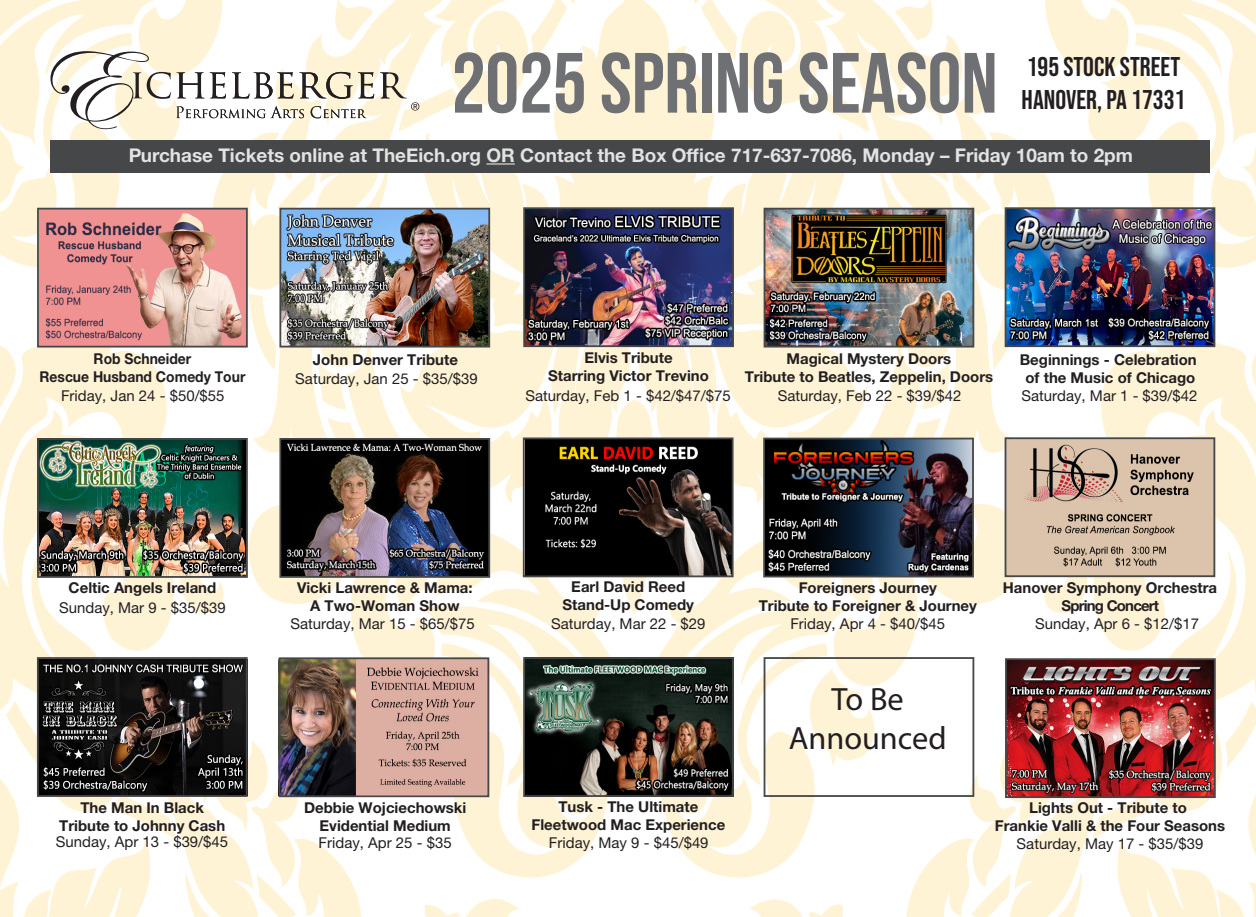
<style>
.page{position:relative;width:1256px;height:917px;background:#fff}
.page>*{position:absolute;margin:0;border:0;box-sizing:border-box;transform-origin:0 0}
.t1{font:700 85.27px "Bebas Neue";color:#6f7073}
.t2{font:32.4px/38.7px "Myriad Pro";color:#231f20;text-align:center}
.t3{font:27px/32.4px "Bebas Neue";color:#231f20}
.t4{font:700 18.9px "Helvetica Neue LT Std";color:#fff}
.t5{font:700 14.85px/18px "Helvetica Neue LT Std";color:#231f20;text-align:center}
.t6{font:14.85px "Helvetica Neue LT Std";color:#231f20}
.t7{font:700 14.85px/18px "Helvetica Neue LT Std";color:#231f20;text-align:center;scale:.93 1}
</style>
<div class="page">
<img style="left:0;top:0;width:1256px;height:917px">
<svg style="left:762px;top:656px;width:213px;height:142px"></svg>
<svg style="left:36px;top:207px;width:213px;height:141px;background:#d4918e"></svg>
<img style="left:278px;top:207px;width:213px;height:141px">
<img style="left:762px;top:207px;width:213px;height:141px">
<img style="left:1003px;top:206px;width:213px;height:142px">
<img style="left:36px;top:437px;width:213px;height:142px">
<img style="left:278px;top:437px;width:213px;height:142px">
<img style="left:762px;top:437px;width:212px;height:141px">
<img style="left:278px;top:656px;width:212px;height:142px">
<img style="left:522px;top:656px;width:213px;height:142px">
<img style="left:1004px;top:657px;width:212px;height:142px">
<svg style="left:36px;top:656px;width:212px;height:142px;background:#2e2c2b"></svg>
<img style="left:522px;top:206px;width:213px;height:142px">
<svg style="left:522px;top:437px;width:212px;height:141px;background:#26201d"></svg>
<svg style="left:1003px;top:436px;width:213px;height:142px;background:#c1ac98"></svg>
<svg style="left:50px;top:51px;width:369px;height:78px"></svg>
<div style="left:50px;top:140px;width:1160px;height:32px;background:#464748"></div>
<hr style="left:486px;top:163px;width:29px;height:2px;background:#fff">
<h1 class="t1" style="left:451px;top:36px;width:548px">2025 SPRING SEASON</h1>
<p class="t4" style="left:128px;top:144px;width:1006px">Purchase Tickets online at TheEich.org OR Contact the Box Office 717-637-7086, Monday – Friday 10am to 2pm</p>
<h3 class="t3" style="left:1021px;top:50px;width:165px">195 STOCK STREET<br>HANOVER, PA 17331</h3>
<p class="t7" style="left:40px;top:349px;width:223px">Rob Schneider<br>Rescue Husband Comedy Tour</p>
<p class="t6" style="left:61px;top:387px;width:165px">Friday, Jan 24 - $50/$55</p>
<p class="t5" style="left:313px;top:350px;width:146px">John Denver Tribute</p>
<p class="t6" style="left:295px;top:370px;width:184px">Saturday, Jan 25 - $35/$39</p>
<p class="t5" style="left:548px;top:348px;width:162px">Elvis Tribute<br>Starring Victor Trevino</p>
<p class="t6" style="left:525px;top:387px;width:207px">Saturday, Feb 1 - $42/$47/$75</p>
<p class="t5" style="left:744px;top:349px;width:250px">Magical Mystery Doors<br>Tribute to Beatles, Zeppelin, Doors</p>
<p class="t6" style="left:777px;top:387px;width:185px">Saturday, Feb 22 - $39/$42</p>
<p class="t5" style="left:1019px;top:350px;width:178px">Beginnings - Celebration of the Music of Chicago</p>
<p class="t6" style="left:1021px;top:387px;width:177px">Saturday, Mar 1 - $39/$42</p>
<p class="t5" style="left:69px;top:579px;width:149px">Celtic Angels Ireland</p>
<p class="t6" style="left:59px;top:599px;width:168px">Sunday, Mar 9 - $35/$39</p>
<p class="t5" style="left:59px;top:798px;width:167px">The Man In Black<br>Tribute to Johnny Cash</p>
<p class="t6" style="left:56px;top:833px;width:174px">Sunday, Apr 13 - $39/$45</p>
<p class="t5" style="left:297px;top:578px;width:177px">Vicki Lawrence &amp; Mama:<br>A Two-Woman Show</p>
<p class="t6" style="left:290px;top:614px;width:186px">Saturday, Mar 15 - $65/$75</p>
<p class="t5" style="left:304px;top:798px;width:164px">Debbie Wojciechowski<br>Evidential Medium</p>
<p class="t6" style="left:318px;top:834px;width:135px">Friday, Apr 25 - $35</p>
<p class="t5" style="left:562px;top:577px;width:133px">Earl David Reed<br>Stand-Up Comedy</p>
<p class="t6" style="left:551px;top:614px;width:156px">Saturday, Mar 22 - $29</p>
<p class="t5" style="left:531px;top:797px;width:195px">Tusk - The Ultimate<br>Fleetwood Mac Experience</p>
<p class="t6" style="left:549px;top:834px;width:161px">Friday, May 9 - $45/$49</p>
<p class="t5" style="left:759px;top:579px;width:220px">Foreigners Journey<br>Tribute to Foreigner &amp; Journey</p>
<p class="t6" style="left:790px;top:614px;width:156px">Friday, Apr 4 - $40/$45</p>
<p class="t5" style="left:1002px;top:579px;width:216px">Hanover Symphony Orchestra<br>Spring Concert</p>
<p class="t6" style="left:1035px;top:614px;width:166px">Sunday, Apr 6 - $12/$17</p>
<h2 class="t2" style="left:789px;top:679px;width:159px">To Be<br>Announced</h2>
<p class="t5" style="left:995px;top:798px;width:232px">Lights Out - Tribute to<br>Frankie Valli &amp; the Four Seasons</p>
<p class="t6" style="left:1016px;top:834px;width:188px">Saturday, May 17 - $35/$39</p>
</div>
